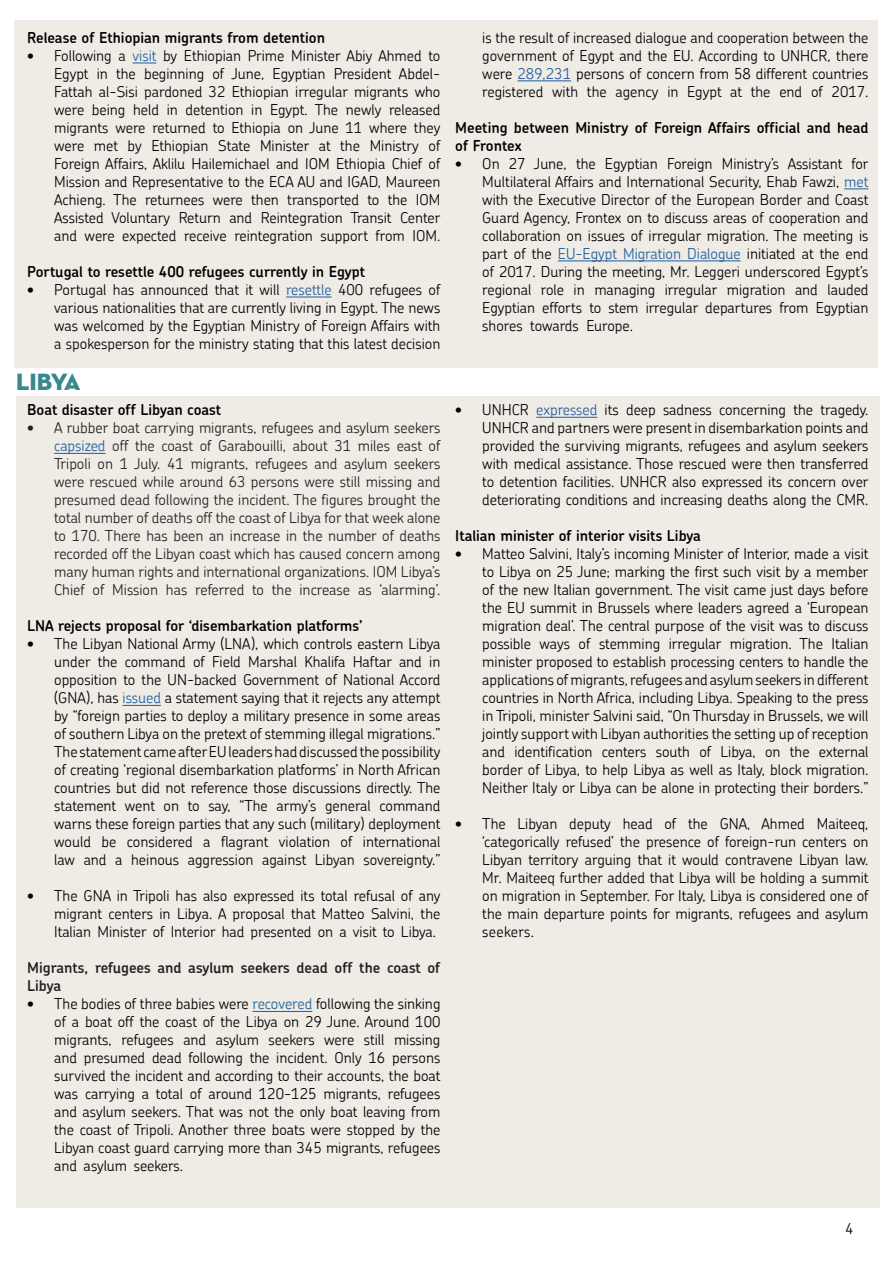
<style>
.page{position:relative;width:893px;height:1263px;background:#fff}
.page>*{position:absolute;margin:0;border:0;box-sizing:border-box;transform-origin:0 0}
.t1{font:24px "Neutra Disp Titling";letter-spacing:-.03em;color:#38888d}
.t2{font:300 15px/18px "Chevin";color:#000;text-align:justify}
.t3{font:300 15px/18px "Chevin";color:#231f20;text-align:justify}
.t4{font:600 15px/18px "Chevin";color:#000}
.t5{font:600 15px/18px "Chevin";color:#231f20}
.s1{color:#215e9e}
</style>
<div class="page">
<div style="left:15px;top:20px;width:863px;height:348px;background:#efebe5"></div>
<svg style="left:133px;top:63px;width:23px;height:1px"></svg>
<hr style="left:286px;top:297px;width:46px;height:1px;background:#215e9e">
<hr style="left:517px;top:81px;width:54px;height:1px;background:#215e9e">
<svg style="left:844px;top:189px;width:24px;height:1px"></svg>
<hr style="left:558px;top:261px;width:183px;height:1px;background:#215e9e">
<div style="left:16px;top:396px;width:863px;height:812px;background:#efebe5"></div>
<hr style="left:54px;top:453px;width:52px;height:1px;background:#215e9e">
<hr style="left:123px;top:705px;width:38px;height:1px;background:#215e9e">
<hr style="left:252px;top:1011px;width:60px;height:1px;background:#215e9e">
<hr style="left:536px;top:417px;width:61px;height:1px;background:#215e9e">
<p class="t4" style="left:27px;top:28px;width:299px">Release of Ethiopian migrants from detention</p>
<p class="t2" style="left:54px;top:46px;width:388px;text-indent:-27px">• Following a <span class="s1">visit</span> by Ethiopian Prime Minister Abiy Ahmed to Egypt in the beginning of June, Egyptian President Abdel-Fattah al-Sisi pardoned 32 Ethiopian irregular migrants who were being held in detention in Egypt. The newly released migrants were returned to Ethiopia on June 11 where they were met by Ethiopian State Minister at the Ministry of Foreign Affairs, Aklilu Hailemichael and IOM Ethiopia Chief of Mission and Representative to the ECA AU and IGAD, Maureen Achieng. The returnees were then transported to the IOM Assisted Voluntary Return and Reintegration Transit Center and were expected receive reintegration support from IOM.</p>
<p class="t4" style="left:27px;top:262px;width:340px">Portugal to resettle 400 refugees currently in Egypt</p>
<p class="t2" style="left:54px;top:280px;width:388px;text-indent:-27px">• Portugal has announced that it will <span class="s1">resettle</span> 400 refugees of various nationalities that are currently living in Egypt. The news was welcomed by the Egyptian Ministry of Foreign Affairs with a spokesperson for the ministry stating that this latest decision</p>
<h1 class="t1" style="left:16px;top:367px;width:66px">LIBYA</h1>
<p class="t4" style="left:27px;top:401px;width:196px">Boat disaster off Libyan coast</p>
<p class="t3" style="left:54px;top:419px;width:388px;text-indent:-27px">• A rubber boat carrying migrants, refugees and asylum seekers <span class="s1">capsized</span> off the coast of Garabouilli, about 31 miles east of Tripoli on 1 July. 41 migrants, refugees and asylum seekers were rescued while around 63 persons were still missing and presumed dead following the incident. The figures brought the total number of deaths off the coast of Libya for that week alone to 170. There has been an increase in the number of deaths recorded off the Libyan coast which has caused concern among many human rights and international organizations. IOM Libya’s Chief of Mission has referred to the increase as ‘alarming’.</p>
<p class="t4" style="left:27px;top:617px;width:337px">LNA rejects proposal for ‘disembarkation platforms’</p>
<p class="t2" style="left:54px;top:635px;width:388px;text-indent:-27px">• The Libyan National Army (LNA), which controls eastern Libya under the command of Field Marshal Khalifa Haftar and in opposition to the UN-backed Government of National Accord (GNA), has <span class="s1">issued</span> a statement saying that it rejects any attempt by “foreign parties to deploy a military presence in some areas of southern Libya on the pretext of stemming illegal migrations.” The statement came after EU leaders had discussed the possibility of creating ‘regional disembarkation platforms’ in North African countries but did not reference those discussions directly. The statement went on to say, “The army’s general command warns these foreign parties that any such (military) deployment would be considered a flagrant violation of international law and a heinous aggression against Libyan sovereignty.”</p>
<p class="t2" style="left:54px;top:887px;width:388px;text-indent:-27px">• The GNA in Tripoli has also expressed its total refusal of any migrant centers in Libya. A proposal that Matteo Salvini, the Italian Minister of Interior had presented on a visit to Libya.</p>
<p class="t5" style="left:27px;top:959px;width:415px">Migrants, refugees and asylum seekers dead off the coast of<br>Libya</p>
<p class="t2" style="left:54px;top:995px;width:388px;text-indent:-27px">• The bodies of three babies were <span class="s1">recovered</span> following the sinking of a boat off the coast of the Libya on 29 June. Around 100 migrants, refugees and asylum seekers were still missing and presumed dead following the incident. Only 16 persons survived the incident and according to their accounts, the boat was carrying a total of around 120-125 migrants, refugees and asylum seekers. That was not the only boat leaving from the coast of Tripoli. Another three boats were stopped by the Libyan coast guard carrying more than 345 migrants, refugees and asylum seekers.</p>
<p class="t2" style="left:482px;top:28px;width:388px">is the result of increased dialogue and cooperation between the government of Egypt and the EU. According to UNHCR, there were <span class="s1">289,231</span> persons of concern from 58 different countries registered with the agency in Egypt at the end of 2017.</p>
<p class="t4" style="left:455px;top:118px;width:415px">Meeting between Ministry of Foreign Affairs official and head of Frontex</p>
<p class="t2" style="left:482px;top:154px;width:388px;text-indent:-27px">• On 27 June, the Egyptian Foreign Ministry’s Assistant for Multilateral Affairs and International Security, Ehab Fawzi, <span class="s1">met </span>with the Executive Director of the European Border and Coast Guard Agency, Frontex on to discuss areas of cooperation and collaboration on issues of irregular migration. The meeting is part of the <span class="s1">EU-Egypt Migration Dialogue</span> initiated at the end of 2017. During the meeting, Mr. Leggeri underscored Egypt’s regional role in managing irregular migration and lauded Egyptian efforts to stem irregular departures from Egyptian shores towards Europe.</p>
<p class="t2" style="left:482px;top:401px;width:388px;text-indent:-27px">• UNHCR <span class="s1">expressed</span> its deep sadness concerning the tragedy.<br>UNHCR and partners were present in disembarkation points and provided the surviving migrants, refugees and asylum seekers with medical assistance. Those rescued were then transferred to detention facilities. UNHCR also expressed its concern over deteriorating conditions and increasing deaths along the CMR.</p>
<p class="t4" style="left:455px;top:527px;width:247px">Italian minister of interior visits Libya</p>
<p class="t2" style="left:482px;top:545px;width:388px;text-indent:-27px">• Matteo Salvini, Italy’s incoming Minister of Interior, made a visit to Libya on 25 June; marking the first such visit by a member of the new Italian government. The visit came just days before the EU summit in Brussels where leaders agreed a ‘European migration deal’. The central purpose of the visit was to discuss possible ways of stemming irregular migration. The Italian minister proposed to establish processing centers to handle the applications of migrants, refugees and asylum seekers in different countries in North Africa, including Libya. Speaking to the press in Tripoli, minister Salvini said, “On Thursday in Brussels, we will jointly support with Libyan authorities the setting up of reception and identification centers south of Libya, on the external border of Libya, to help Libya as well as Italy, block migration.<br>Neither Italy or Libya can be alone in protecting their borders.”</p>
<p class="t2" style="left:482px;top:815px;width:388px;text-indent:-27px">• The Libyan deputy head of the GNA, Ahmed Maiteeq, ‘categorically refused’ the presence of foreign-run centers on Libyan territory arguing that it would contravene Libyan law.<br>Mr. Maiteeq further added that Libya will be holding a summit on migration in September. For Italy, Libya is considered one of the main departure points for migrants, refugees and asylum seekers.</p>
<p class="t2" style="left:845px;top:1220px;width:10px">4</p>
</div>
